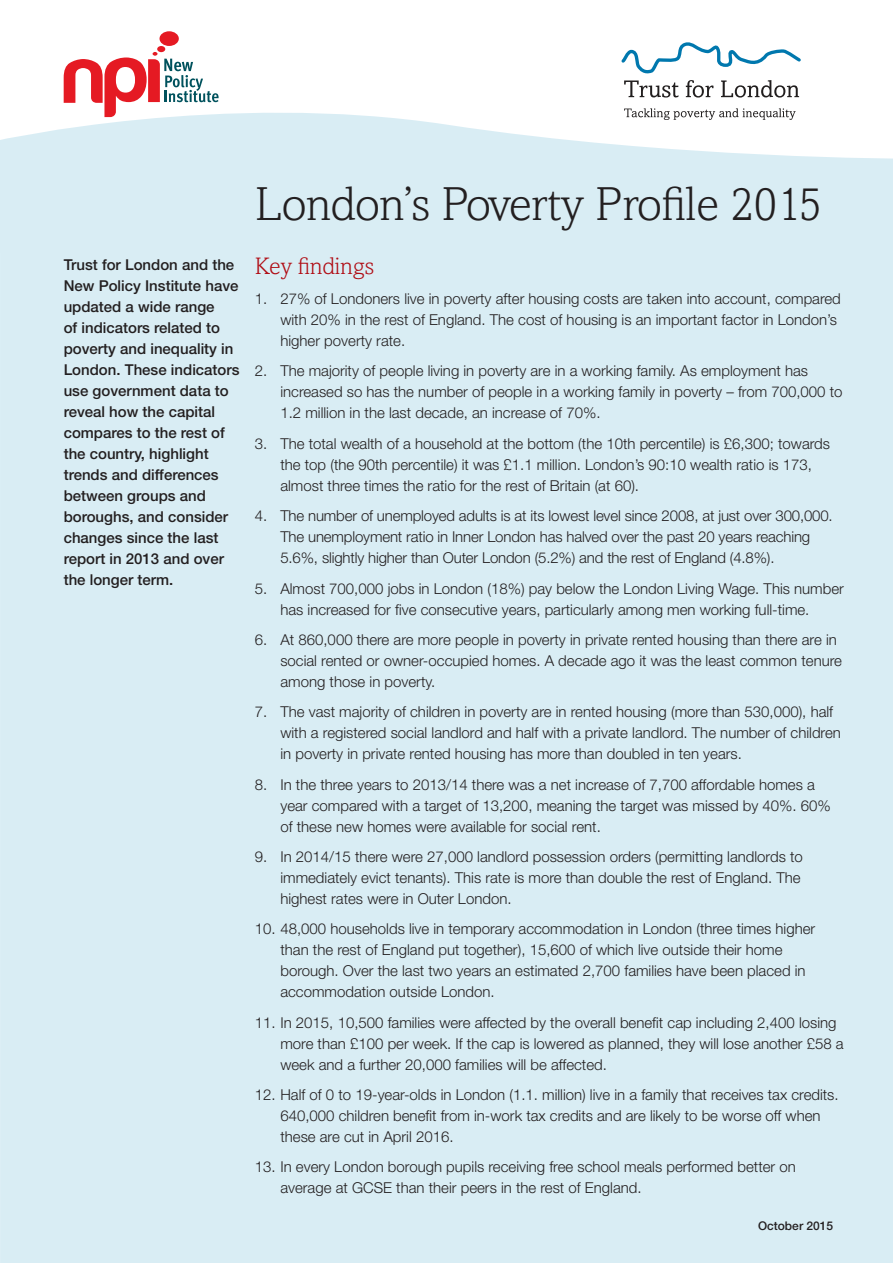
<style>
.page{position:relative;width:893px;height:1263px;background:#fff}
.page>*{position:absolute;margin:0;border:0;box-sizing:border-box;transform-origin:0 0}
.t1{font:300 48px "Amasis";letter-spacing:-.01em;color:#231f20}
.t2{font:300 24px "Amasis";color:#b00d15}
.t3{font:300 15px/21px "Helvetica Neue";color:#231f20}
.body{font:500 15px/21px "Helvetica Neue";color:#231f20}
.t4{font:500 12px "Helvetica Neue";color:#231f20}
</style>
<div class="page">
<div style="left:0;top:113px;width:893px;height:1150px;background:#d9edf4"></div>
<svg style="left:624px;top:108px;width:172px;height:12px"></svg>
<svg style="left:624px;top:80px;width:54px;height:18px"></svg>
<svg style="left:686px;top:80px;width:27px;height:18px"></svg>
<svg style="left:721px;top:80px;width:78px;height:18px"></svg>
<svg style="left:621px;top:42px;width:180px;height:32px"></svg>
<div style="left:157px;top:46px;width:8px;height:6px;background:#e51a23;border-radius:50%"></div>
<div style="left:160px;top:31px;width:19px;height:15px;background:#e51a23;border-radius:50%"></div>
<svg style="left:64px;top:52px;width:155px;height:65px"></svg>
<p class="body" style="left:64px;top:254px;width:177px">Trust for London and the<br>New Policy Institute have updated a wide range<br>of indicators related to poverty and inequality in<br>London. These indicators use government data to reveal how the capital compares to the rest of the country, highlight trends and differences between groups and boroughs, and consider changes since the last report in 2013 and over the longer term.</p>
<p class="t1" style="left:255px;top:176px;width:569px">London’s Poverty Profile 2015</p>
<p class="t2" style="left:255px;top:252px;width:121px">Key findings</p>
<p class="t3" style="left:280px;top:288px;width:562px;text-indent:-26px">1. 27% of Londoners live in poverty after housing costs are taken into account, compared with 20% in the rest of England. The cost of housing is an important factor in London’s higher poverty rate.</p>
<p class="t3" style="left:280px;top:360px;width:564px;text-indent:-26px">2. The majority of people living in poverty are in a working family. As employment has increased so has the number of people in a working family in poverty – from 700,000 to<br>1.2 million in the last decade, an increase of 70%.</p>
<p class="t3" style="left:280px;top:433px;width:551px;text-indent:-26px">3. The total wealth of a household at the bottom (the 10th percentile) is £6,300; towards the top (the 90th percentile) it was £1.1 million. London’s 90:10 wealth ratio is 173, almost three times the ratio for the rest of Britain (at 60).</p>
<p class="t3" style="left:280px;top:505px;width:554px;text-indent:-26px">4. The number of unemployed adults is at its lowest level since 2008, at just over 300,000.<br>The unemployment ratio in Inner London has halved over the past 20 years reaching<br>5.6%, slightly higher than Outer London (5.2%) and the rest of England (4.8%).</p>
<p class="t3" style="left:255px;top:577px;width:590px;text-align:center">5. Almost 700,000 jobs in London (18%) pay below the London Living Wage. This number has increased for five consecutive years, particularly among men working full-time.</p>
<p class="t3" style="left:280px;top:629px;width:563px;text-indent:-26px">6. At 860,000 there are more people in poverty in private rented housing than there are in social rented or owner-occupied homes. A decade ago it was the least common tenure among those in poverty.</p>
<p class="t3" style="left:280px;top:701px;width:562px;text-indent:-26px">7. The vast majority of children in poverty are in rented housing (more than 530,000), half with a registered social landlord and half with a private landlord. The number of children in poverty in private rented housing has more than doubled in ten years.</p>
<p class="t3" style="left:280px;top:773px;width:552px;text-indent:-26px">8. In the three years to 2013/14 there was a net increase of 7,700 affordable homes a year compared with a target of 13,200, meaning the target was missed by 40%. 60% of these new homes were available for social rent.</p>
<p class="t3" style="left:280px;top:846px;width:524px;text-indent:-26px">9. In 2014/15 there were 27,000 landlord possession orders (permitting landlords to immediately evict tenants). This rate is more than double the rest of England. The highest rates were in Outer London.</p>
<p class="t3" style="left:280px;top:918px;width:536px;text-indent:-26px">10. 48,000 households live in temporary accommodation in London (three times higher than the rest of England put together), 15,600 of which live outside their home borough. Over the last two years an estimated 2,700 families have been placed in accommodation outside London.</p>
<p class="t3" style="left:280px;top:1011px;width:565px;text-indent:-26px">11. In 2015, 10,500 families were affected by the overall benefit cap including 2,400 losing more than £100 per week. If the cap is lowered as planned, they will lose another £58 a week and a further 20,000 families will be affected.</p>
<p class="t3" style="left:280px;top:1084px;width:560px;text-indent:-26px">12. Half of 0 to 19-year-olds in London (1.1. million) live in a family that receives tax credits.<br>640,000 children benefit from in-work tax credits and are likely to be worse off when these are cut in April 2016.</p>
<p class="t3" style="left:280px;top:1156px;width:517px;text-indent:-26px">13. In every London borough pupils receiving free school meals performed better on average at GCSE than their peers in the rest of England.</p>
<p class="t4" style="left:758px;top:1219px;width:77px">October 2015</p>
</div>
